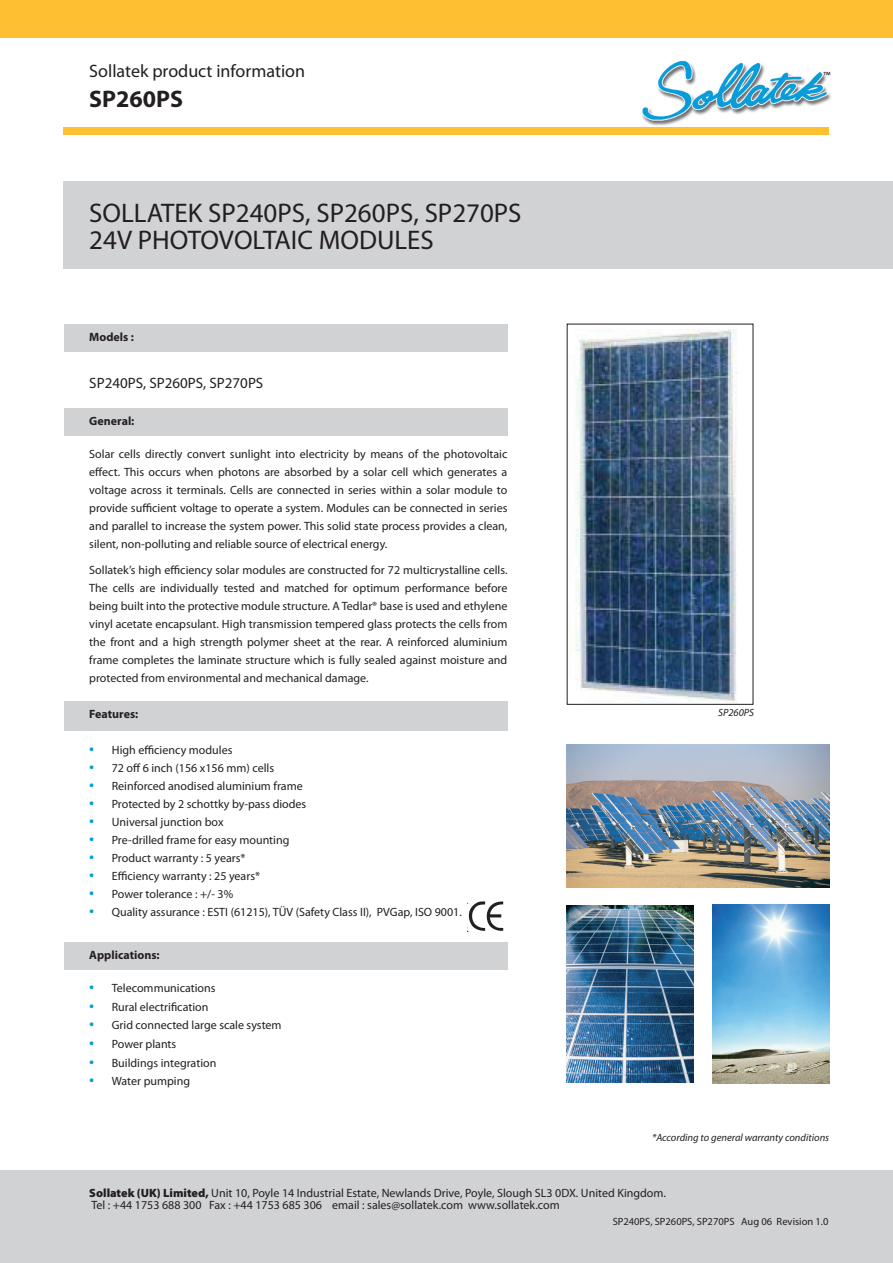
<style>
.page{position:relative;width:893px;height:1263px;background:#fff}
.page>*{position:absolute;margin:0;border:0;box-sizing:border-box;transform-origin:0 0}
.t1{font:27px/27px "Myriad Pro";color:#231f20}
.t2{font:700 24px "Myriad Pro";color:#231f20}
.t3{font:18px "Myriad Pro";color:#231f20}
.t4{font:15px "Myriad Pro";color:#231f20}
.t5{font:12px/18px "Myriad Pro";color:#231f20;text-align:justify}
.t6{font:700 12px "Myriad Pro";color:#231f20}
.t7{font:italic 10.5px "Myriad Pro";color:#231f20}
.t8{font:10.5px "Myriad Pro";color:#231f20}
.s1{font-size:18px;color:#069edb}
.s2{font-weight:900}
</style>
<div class="page">
<div style="left:64px;top:942px;width:443px;height:28px;background:#d1d2d4"></div>
<div style="left:64px;top:408px;width:443px;height:27px;background:#d1d2d4"></div>
<div style="left:64px;top:701px;width:443px;height:29px;background:#d1d2d4"></div>
<div style="left:64px;top:324px;width:443px;height:27px;background:#d1d2d4"></div>
<img style="left:638px;top:60px;width:193px;height:68px">
<div style="left:0;top:0;width:893px;height:37px;background:#febf32"></div>
<div style="left:64px;top:128px;width:765px;height:7px;background:#febf32"></div>
<div style="left:64px;top:181px;width:829px;height:87px;background:#d1d2d4"></div>
<img style="left:575px;top:329px;width:162px;height:373px">
<div style="left:0;top:1170px;width:893px;height:93px;background:#d1d2d4"></div>
<img style="left:468px;top:901px;width:36px;height:30px">
<img style="left:567px;top:745px;width:262px;height:142px">
<img style="left:567px;top:905px;width:127px;height:178px">
<img style="left:712px;top:905px;width:117px;height:178px">
<h3 class="t3" style="left:89px;top:61px;width:217px">Sollatek product information</h3>
<h2 class="t2" style="left:89px;top:86px;width:95px">SP260PS</h2>
<h1 class="t1" style="left:89px;top:200px;width:434px">SOLLATEK SP240PS, SP260PS, SP270PS<br>24V PHOTOVOLTAIC MODULES</h1>
<p class="t6" style="left:89px;top:330px;width:46px">Models :</p>
<p class="t4" style="left:89px;top:374px;width:176px">SP240PS, SP260PS, SP270PS</p>
<p class="t6" style="left:89px;top:414px;width:47px">General:</p>
<p class="t5" style="left:89px;top:445px;width:420px">Solar cells directly convert sunlight into electricity by means of the photovoltaic effect. This occurs when photons are absorbed by a solar cell which generates a voltage across it terminals. Cells are connected in series within a solar module to provide sufficient voltage to operate a system. Modules can be connected in series and parallel to increase the system power. This solid state process provides a clean, silent, non-polluting and reliable source of electrical energy.</p>
<p class="t5" style="left:89px;top:561px;width:420px">Sollatek’s high efficiency solar modules are constructed for 72 multicrystalline cells.<br>The cells are individually tested and matched for optimum performance before being built into the protective module structure. A Tedlar® base is used and ethylene vinyl acetate encapsulant. High transmission tempered glass protects the cells from the front and a high strength polymer sheet at the rear. A reinforced aluminium frame completes the laminate structure which is fully sealed against moisture and protected from environmental and mechanical damage.</p>
<p class="t6" style="left:89px;top:707px;width:51px">Features:</p>
<p class="t5" style="left:89px;top:741px;width:145px"><span class="s1">•</span> High efficiency modules</p>
<p class="t5" style="left:89px;top:759px;width:186px"><span class="s1">•</span> 72 off 6 inch (156 x156 mm) cells</p>
<p class="t5" style="left:89px;top:777px;width:215px"><span class="s1">•</span> Reinforced anodised aluminium frame</p>
<p class="t5" style="left:89px;top:795px;width:219px"><span class="s1">•</span> Protected by 2 schottky by-pass diodes</p>
<p class="t5" style="left:89px;top:813px;width:136px"><span class="s1">•</span> Universal junction box</p>
<p class="t5" style="left:89px;top:831px;width:202px"><span class="s1">•</span> Pre-drilled frame for easy mounting</p>
<p class="t5" style="left:89px;top:849px;width:158px"><span class="s1">•</span> Product warranty : 5 years*</p>
<p class="t5" style="left:89px;top:867px;width:172px"><span class="s1">•</span> Efficiency warranty : 25 years*</p>
<p class="t5" style="left:89px;top:885px;width:145px"><span class="s1">•</span> Power tolerance : +/- 3%</p>
<p class="t5" style="left:89px;top:903px;width:374px"><span class="s1">•</span> Quality assurance : ESTI (61215), TÜV (Safety Class II), PVGap, ISO 9001.</p>
<p class="t6" style="left:89px;top:949px;width:72px">Applications:</p>
<p class="t5" style="left:89px;top:979px;width:128px"><span class="s1">•</span> Telecommunications</p>
<p class="t5" style="left:89px;top:998px;width:121px"><span class="s1">•</span> Rural electrification</p>
<p class="t5" style="left:89px;top:1016px;width:194px"><span class="s1">•</span> Grid connected large scale system</p>
<p class="t5" style="left:89px;top:1035px;width:89px"><span class="s1">•</span> Power plants</p>
<p class="t5" style="left:89px;top:1054px;width:129px"><span class="s1">•</span> Buildings integration</p>
<p class="t5" style="left:89px;top:1072px;width:102px"><span class="s1">•</span> Water pumping</p>
<p class="t5" style="left:823px;top:67px;width:9px">™</p>
<p class="t7" style="left:718px;top:707px;width:37px">SP260PS</p>
<p class="t7" style="left:652px;top:1132px;width:179px">*According to general warranty conditions</p>
<p class="t5" style="left:89px;top:1186px;width:578px;line-height:12.8px"><span class="s2">Sollatek (UK) Limited,</span> Unit 10, Poyle 14 Industrial Estate, Newlands Drive, Poyle, Slough SL3 0DX. United Kingdom.<br>Tel : +44 1753 688 300 Fax : +44 1753 685 306 email : sales@sollatek.com www.sollatek.com</p>
<p class="t8" style="left:613px;top:1216px;width:217px">SP240PS, SP260PS, SP270PS Aug 06 Revision 1.0</p>
</div>
